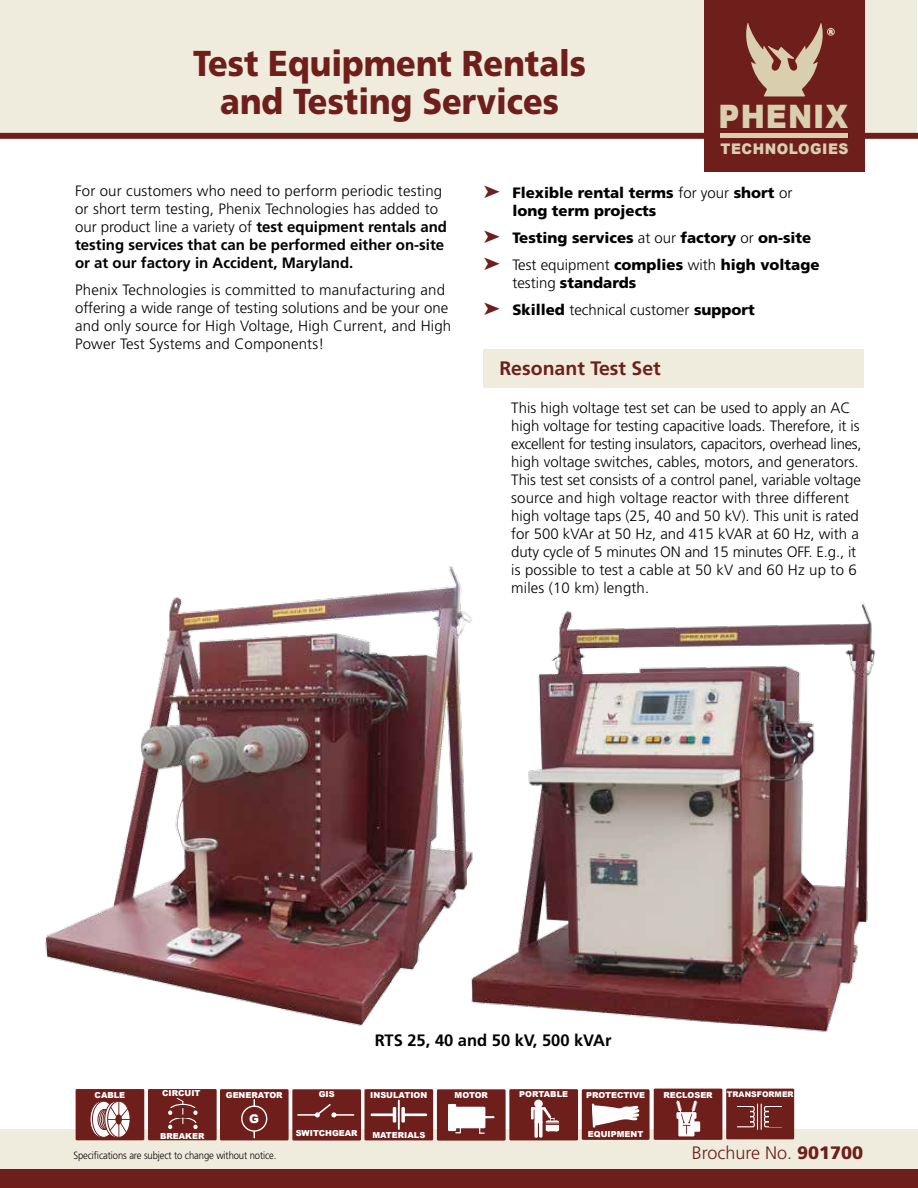
<style>
.page{position:relative;width:918px;height:1188px;background:#fff}
.page>*{position:absolute;margin:0;border:0;box-sizing:border-box;transform-origin:0 0}
.t1{font:900 36px/37.5px "Frutiger";color:#6e1f1b;text-align:center;scale:.9 1}
.t2{font:900 32.4px "Arial";letter-spacing:.035em;color:#d9cfaf;scale:.9 1}
.t3{font:700 19.5px "Frutiger";color:#6e1f1b}
.t4{font:300 18px "Frutiger";color:#6e1f1b}
.t5{font:700 16.5px "Frutiger";color:#000}
.t6{font:300 15px/18px "Frutiger";color:#000}
.t7{font:900 15px/18px "Frutiger";color:#000}
.t8{font:900 14.7px "Arial";letter-spacing:.035em;color:#d9cfaf;scale:.94 1}
.t9{font:900 12px "Arial";color:#fff}
.t10{font:300 10.5px "Frutiger";letter-spacing:-.01em;color:#000;scale:.9 1}
.t11{font:900 8.25px "Arial";color:#fff}
.t12{font:900 7.8px "Arial";color:#fff}
.s1{font-weight:700}
.s2{color:#6e1f1b}
.s3{font-weight:300}
.s4{font-weight:900}
</style>
<div class="page">
<div style="left:1px;top:1px;width:916px;height:132px;background:#f0ecdd"></div>
<div style="left:0;top:133px;width:918px;height:6px;background:#6e1f1b"></div>
<div style="left:0;top:1130px;width:918px;height:46px;background:#f0ecdd"></div>
<div style="left:0;top:1170px;width:918px;height:18px;background:#6e1f1b"></div>
<div style="left:483px;top:349px;width:380px;height:39px;background:#f0ecdd"></div>
<div style="left:704px;top:0;width:161px;height:172px;background:#6e1f1b"></div>
<div style="left:827px;top:28px;width:8px;height:8px;border:1px solid #d9cfaf;border-radius:50%"></div>
<svg style="left:746px;top:23px;width:87px;height:73px"></svg>
<hr style="left:721px;top:134px;width:127px;height:4px;background:#d9cfaf">
<div style="left:76px;top:1089px;width:68px;height:51px;background:#6e1f1b"></div>
<svg style="left:90px;top:1101px;width:22px;height:36px"></svg>
<div style="left:90px;top:1101px;width:23px;height:37px;border:1px solid #6e1f1b;border-radius:50%"></div>
<svg style="left:92px;top:1101px;width:23px;height:36px"></svg>
<div style="left:92px;top:1101px;width:23px;height:37px;border:1px solid #6e1f1b;border-radius:50%"></div>
<div style="left:98px;top:1109px;width:13px;height:21px;border:1px solid #6e1f1b;border-radius:50%"></div>
<div style="left:99px;top:1109px;width:13px;height:21px;border:1px solid #6e1f1b;border-radius:50%"></div>
<svg style="left:101px;top:1109px;width:13px;height:21px"></svg>
<div style="left:101px;top:1109px;width:13px;height:21px;border:1px solid #6e1f1b;border-radius:50%"></div>
<div style="left:103px;top:1109px;width:13px;height:21px;border:1px solid #6e1f1b;border-radius:50%"></div>
<svg style="left:105px;top:1101px;width:22px;height:36px"></svg>
<div style="left:105px;top:1101px;width:23px;height:37px;border:1px solid #6e1f1b;border-radius:50%"></div>
<svg style="left:108px;top:1101px;width:22px;height:36px"></svg>
<div style="left:107px;top:1101px;width:23px;height:37px;border:1px solid #6e1f1b;border-radius:50%"></div>
<hr style="left:118px;top:1099px;width:1px;height:40px;background:#6e1f1b">
<svg style="left:110px;top:1103px;width:20px;height:34px"></svg>
<hr style="left:108px;top:1119px;width:31px;height:1px;background:#6e1f1b">
<div style="left:220px;top:1089px;width:69px;height:51px;background:#6e1f1b"></div>
<div style="left:241px;top:1105px;width:26px;height:27px;border:1px solid #fff;border-radius:50%"></div>
<div style="left:292px;top:1089px;width:69px;height:52px;background:#6e1f1b"></div>
<hr style="left:297px;top:1114px;width:22px;height:2px;background:#fff">
<svg style="left:315px;top:1104px;width:21px;height:13px"></svg>
<hr style="left:333px;top:1114px;width:21px;height:2px;background:#fff">
<div style="left:364px;top:1089px;width:69px;height:51px;background:#6e1f1b"></div>
<hr style="left:371px;top:1113px;width:25px;height:3px;background:#fff">
<hr style="left:393px;top:1107px;width:3px;height:16px;background:#fff">
<hr style="left:402px;top:1113px;width:25px;height:3px;background:#fff">
<svg style="left:401px;top:1107px;width:4px;height:16px"></svg>
<hr style="left:398px;top:1100px;width:2px;height:30px;background:#fff">
<div style="left:437px;top:1089px;width:69px;height:52px;background:#6e1f1b"></div>
<div style="left:448px;top:1104px;width:8px;height:27px;background:#fff"></div>
<div style="left:451px;top:1107px;width:34px;height:21px;background:#fff"></div>
<svg style="left:485px;top:1116px;width:10px;height:2px"></svg>
<svg style="left:455px;top:1128px;width:6px;height:5px"></svg>
<svg style="left:479px;top:1128px;width:6px;height:6px"></svg>
<div style="left:509px;top:1089px;width:69px;height:51px;background:#6e1f1b"></div>
<svg style="left:534px;top:1121px;width:4px;height:17px"></svg>
<svg style="left:539px;top:1121px;width:4px;height:17px"></svg>
<svg style="left:531px;top:1110px;width:3px;height:9px"></svg>
<div style="left:534px;top:1109px;width:9px;height:14px;background:#fff"></div>
<hr style="left:531px;top:1107px;width:15px;height:3px;background:#fff">
<div style="left:534px;top:1100px;width:9px;height:8px;background:#fff;border-radius:50%"></div>
<svg style="left:543px;top:1107px;width:17px;height:25px"></svg>
<div style="left:582px;top:1089px;width:68px;height:51px;background:#6e1f1b"></div>
<svg style="left:592px;top:1104px;width:47px;height:24px"></svg>
<div style="left:654px;top:1089px;width:68px;height:51px;background:#6e1f1b"></div>
<div style="left:678px;top:1114px;width:16px;height:22px;background:#fff"></div>
<div style="left:693px;top:1121px;width:7px;height:11px;background:#fff"></div>
<svg style="left:676px;top:1100px;width:21px;height:34px"></svg>
<div style="left:148px;top:1089px;width:69px;height:51px;background:#6e1f1b"></div>
<div style="left:169px;top:1104px;width:28px;height:13px;border:1px solid #fff;border-radius:50%"></div>
<div style="left:169px;top:1117px;width:28px;height:14px;border:1px solid #fff;border-radius:50%"></div>
<div style="left:165px;top:1108px;width:36px;height:9px;background:#6e1f1b"></div>
<div style="left:164px;top:1123px;width:35px;height:9px;background:#6e1f1b"></div>
<svg style="left:193px;top:1125px;width:5px;height:4px"></svg>
<svg style="left:193px;top:1110px;width:5px;height:5px"></svg>
<svg style="left:168px;top:1098px;width:15px;height:31px"></svg>
<div style="left:726px;top:1089px;width:68px;height:50px;background:#6e1f1b"></div>
<svg style="left:737px;top:1103px;width:45px;height:27px"></svg>
<img style="left:45px;top:566px;width:415px;height:460px">
<img style="left:448px;top:584px;width:427px;height:448px">
<h1 class="t1" style="left:193px;top:44px;width:438px">Test Equipment Rentals and Testing Services</h1>
<h2 class="t2" style="left:719px;top:93px;width:146px">PHENIX</h2>
<p class="t8" style="left:721px;top:138px;width:138px">TECHNOLOGIES</p>
<p class="t6" style="left:75px;top:182px;width:374px">For our customers who need to perform periodic testing or short term testing, Phenix Technologies has added to our product line a variety of <span class="s1">test equipment rentals and testing services that can be performed either on-site or at our factory in Accident, Maryland.</span></p>
<p class="t6" style="left:75px;top:281px;width:378px">Phenix Technologies is committed to manufacturing and offering a wide range of testing solutions and be your one and only source for High Voltage, High Current, and High Power Test Systems and Components!</p>
<p class="t7" style="left:512px;top:184px;width:282px;text-indent:-29px"><span class="s2">➤</span> Flexible rental terms <span class="s3">for your</span> short <span class="s3">or </span>long term projects</p>
<p class="t7" style="left:484px;top:224px;width:337px;line-height:27px"><span class="s2">➤</span> Testing services <span class="s3">at our</span> factory <span class="s3">or</span> on-site <span class="s2">➤</span> <span class="s3">Test equipment</span> complies <span class="s3">with</span> high voltage</p>
<p class="t6" style="left:484px;top:269px;width:273px;line-height:27px;text-indent:29px">testing <span class="s4">standards<br></span><span class="s2">➤</span> <span class="s4">Skilled</span> technical customer <span class="s4">support</span></p>
<h3 class="t3" style="left:499px;top:357px;width:163px">Resonant Test Set</h3>
<p class="t6" style="left:511px;top:399px;width:352px">This high voltage test set can be used to apply an AC high voltage for testing capacitive loads. Therefore, it is excellent for testing insulators, capacitors, overhead lines, high voltage switches, cables, motors, and generators.<br>This test set consists of a control panel, variable voltage source and high voltage reactor with three different high voltage taps (25, 40 and 50 kV). This unit is rated for 500 kVAr at 50 Hz, and 415 kVAR at 60 Hz, with a duty cycle of 5 minutes ON and 15 minutes OFF. E.g., it is possible to test a cable at 50 kV and 60 Hz up to 6 miles (10 km) length.</p>
<p class="t11" style="left:95px;top:1090px;width:32px">CABLE</p>
<p class="t5" style="left:375px;top:1031px;width:238px">RTS 25, 40 and 50 kV, 500 kVAr</p>
<p class="t11" style="left:162px;top:1089px;width:40px">CIRCUIT</p>
<p class="t11" style="left:663px;top:1090px;width:51px">RECLOSER</p>
<p class="t11" style="left:160px;top:1131px;width:46px">BREAKER</p>
<p class="t11" style="left:455px;top:1091px;width:35px">MOTOR</p>
<p class="t11" style="left:519px;top:1090px;width:50px">PORTABLE</p>
<p class="t11" style="left:586px;top:1091px;width:60px">PROTECTIVE</p>
<p class="t11" style="left:588px;top:1129px;width:57px">EQUIPMENT</p>
<p class="t11" style="left:226px;top:1091px;width:58px">GENERATOR</p>
<p class="t11" style="left:319px;top:1090px;width:18px">GIS</p>
<p class="t11" style="left:296px;top:1129px;width:63px">SWITCHGEAR</p>
<p class="t11" style="left:370px;top:1091px;width:59px">INSULATION</p>
<p class="t11" style="left:372px;top:1130px;width:55px">MATERIALS</p>
<p class="t9" style="left:249px;top:1112px;width:11px">G</p>
<p class="t12" style="left:727px;top:1090px;width:68px">TRANSFORMER</p>
<p class="t10" style="left:73px;top:1149px;width:227px">Specifications are subject to change without notice.</p>
<p class="t4" style="left:692px;top:1142px;width:173px">Brochure No. <span class="s4">901700</span></p>
</div>
